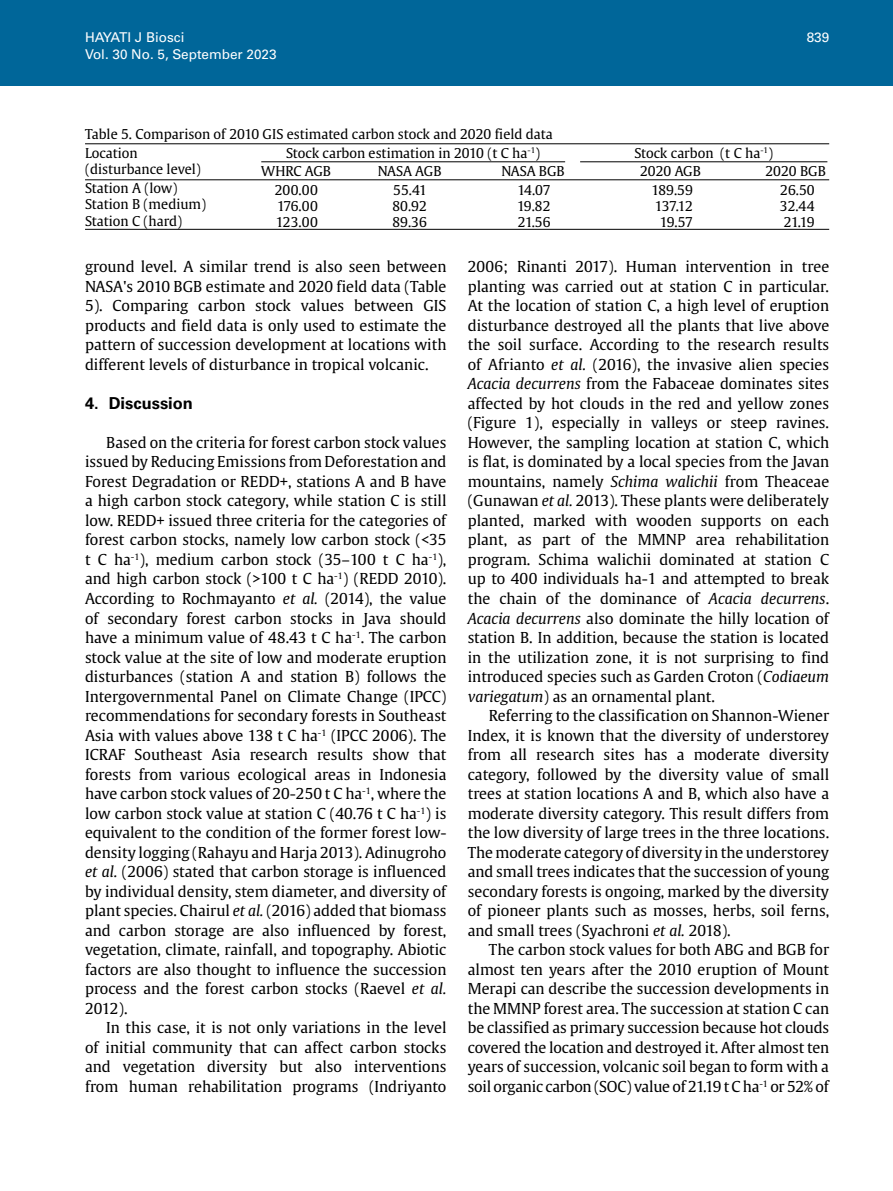
<style>
.page{position:relative;width:893px;height:1191px;background:#fff}
.page>*{position:absolute;margin:0;border:0;box-sizing:border-box;transform-origin:0 0}
.t1{font:700 16.5px "Univers LT Std";color:#000}
.t2{font:15px/19.5px "Gulliver";color:#000;text-align:justify}
.t3{font:13.5px/16.2px "Gulliver";color:#000}
.t4{font:13.5px "Univers LT Std";color:#fff}
.t5{font:13.5px/16.2px "Gulliver";letter-spacing:-.045em;color:#000;text-align:right}
.s1{font-style:italic}
</style>
<div class="page">
<hr style="left:85px;top:143px;width:744px;height:1px;background:#000">
<hr style="left:85px;top:179px;width:744px;height:1px;background:#000">
<hr style="left:85px;top:229px;width:744px;height:1px;background:#000">
<hr style="left:261px;top:161px;width:304px;height:1px;background:#000">
<hr style="left:580px;top:161px;width:247px;height:1px;background:#000">
<div style="left:0;top:0;width:893px;height:85px;background:#069"></div>
<p class="t4" style="left:85px;top:30px;width:101px">HAYATI J Biosci</p>
<p class="t4" style="left:807px;top:30px;width:24px">839</p>
<p class="t4" style="left:85px;top:46px;width:193px">Vol. 30 No. 5, September 2023</p>
<p class="t3" style="left:85px;top:125px;width:469px;line-height:18.5px">Table 5. Comparison of 2010 GIS estimated carbon stock and 2020 field data<br>Location</p>
<p class="t3" style="left:85px;top:159px;width:117px;line-height:19.4px">(disturbance level)<br>Station A (low)</p>
<p class="t3" style="left:85px;top:196px;width:123px">Station B (medium)<br>Station C (hard)</p>
<p class="t3" style="left:286px;top:144px;width:256px">Stock carbon estimation in 2010 (t C ha<sup>-1</sup>)</p>
<p class="t3" style="left:634px;top:144px;width:140px">Stock carbon (t C ha<sup>-1</sup>)</p>
<p class="t3" style="left:261px;top:162px;width:71px">WHRC AGB</p>
<p class="t3" style="left:378px;top:162px;width:65px">NASA AGB</p>
<p class="t3" style="left:501px;top:162px;width:65px">NASA BGB</p>
<p class="t3" style="left:640px;top:162px;width:62px">2020 AGB</p>
<p class="t3" style="left:765px;top:162px;width:62px">2020 BGB</p>
<p class="t3" style="left:275px;top:182px;width:45px;text-align:justify">200.00<br>176.00<br>123.00</p>
<p class="t3" style="left:392px;top:182px;width:36px;text-align:justify">55.41<br>80.92<br>89.36</p>
<p class="t3" style="left:517px;top:182px;width:35px;text-align:justify">14.07<br>19.82<br>21.56</p>
<p class="t3" style="left:780px;top:182px;width:36px;text-align:center">26.50<br>32.44<br>21.19</p>
<p class="t5" style="left:652px;top:182px;width:43px">189.59<br>137.12<br>19.57</p>
<p class="t2" style="left:85px;top:257px;width:363px">ground level. A similar trend is also seen between NASA's 2010 BGB estimate and 2020 field data (Table 5). Comparing carbon stock values between GIS products and field data is only used to estimate the pattern of succession development at locations with different levels of disturbance in tropical volcanic.</p>
<p class="t1" style="left:85px;top:393px;width:109px">4. Discussion</p>
<p class="t2" style="left:85px;top:433px;width:363px;text-indent:21px">Based on the criteria for forest carbon stock values issued by Reducing Emissions from Deforestation and Forest Degradation or REDD+, stations A and B have a high carbon stock category, while station C is still low. REDD+ issued three criteria for the categories of forest carbon stocks, namely low carbon stock (&lt;35 t C ha<sup>-1</sup>), medium carbon stock (35–100 t C ha<sup>-1</sup>), and high carbon stock (&gt;100 t C ha<sup>-1</sup>) (REDD 2010).<br>According to Rochmayanto <span class="s1">et al.</span> (2014), the value of secondary forest carbon stocks in Java should have a minimum value of 48.43 t C ha<sup>-1</sup>. The carbon stock value at the site of low and moderate eruption disturbances (station A and station B) follows the Intergovernmental Panel on Climate Change (IPCC) recommendations for secondary forests in Southeast Asia with values above 138 t C ha<sup>-1</sup> (IPCC 2006). The ICRAF Southeast Asia research results show that forests from various ecological areas in Indonesia have carbon stock values of 20-250 t C ha<sup>-1</sup>, where the low carbon stock value at station C (40.76 t C ha<sup>-1</sup>) is equivalent to the condition of the former forest low&shy;density logging (Rahayu and Harja 2013). Adinugroho <span class="s1">et al.</span> (2006) stated that carbon storage is influenced by individual density, stem diameter, and diversity of plant species. Chairul <span class="s1">et al.</span> (2016) added that biomass and carbon storage are also influenced by forest, vegetation, climate, rainfall, and topography. Abiotic factors are also thought to influence the succession process and the forest carbon stocks (Raevel <span class="s1">et al.<br></span>2012).</p>
<p class="t2" style="left:85px;top:1018px;width:363px;text-indent:21px">In this case, it is not only variations in the level of initial community that can affect carbon stocks and vegetation diversity but also interventions from human rehabilitation programs (Indriyanto</p>
<p class="t2" style="left:468px;top:257px;width:363px">2006; Rinanti 2017). Human intervention in tree planting was carried out at station C in particular.<br>At the location of station C, a high level of eruption disturbance destroyed all the plants that live above the soil surface. According to the research results of Afrianto <span class="s1">et al.</span> (2016), the invasive alien species <span class="s1">Acacia decurrens</span> from the Fabaceae dominates sites affected by hot clouds in the red and yellow zones (Figure 1), especially in valleys or steep ravines.<br>However, the sampling location at station C, which is flat, is dominated by a local species from the Javan mountains, namely <span class="s1">Schima walichii</span> from Theaceae (Gunawan <span class="s1">et al.</span> 2013). These plants were deliberately planted, marked with wooden supports on each plant, as part of the MMNP area rehabilitation program. Schima walichii dominated at station C up to 400 individuals ha-1 and attempted to break the chain of the dominance of <span class="s1">Acacia decurrens</span>.<br><span class="s1">Acacia decurrens</span> also dominate the hilly location of station B. In addition, because the station is located in the utilization zone, it is not surprising to find introduced species such as Garden Croton (<span class="s1">Codiaeum variegatum</span>) as an ornamental plant.</p>
<p class="t2" style="left:468px;top:706px;width:363px;text-indent:21px">Referring to the classification on Shannon-Wiener Index, it is known that the diversity of understorey from all research sites has a moderate diversity category, followed by the diversity value of small trees at station locations A and B, which also have a moderate diversity category. This result differs from the low diversity of large trees in the three locations.<br>The moderate category of diversity in the understorey and small trees indicates that the succession of young secondary forests is ongoing, marked by the diversity of pioneer plants such as mosses, herbs, soil ferns, and small trees (Syachroni <span class="s1">et al.</span> 2018).</p>
<p class="t2" style="left:468px;top:940px;width:363px;text-indent:21px">The carbon stock values for both ABG and BGB for almost ten years after the 2010 eruption of Mount Merapi can describe the succession developments in the MMNP forest area. The succession at station C can be classified as primary succession because hot clouds covered the location and destroyed it. After almost ten years of succession, volcanic soil began to form with a soil organic carbon (SOC) value of 21.19 t C ha<sup>-1</sup> or 52% of</p>
</div>
